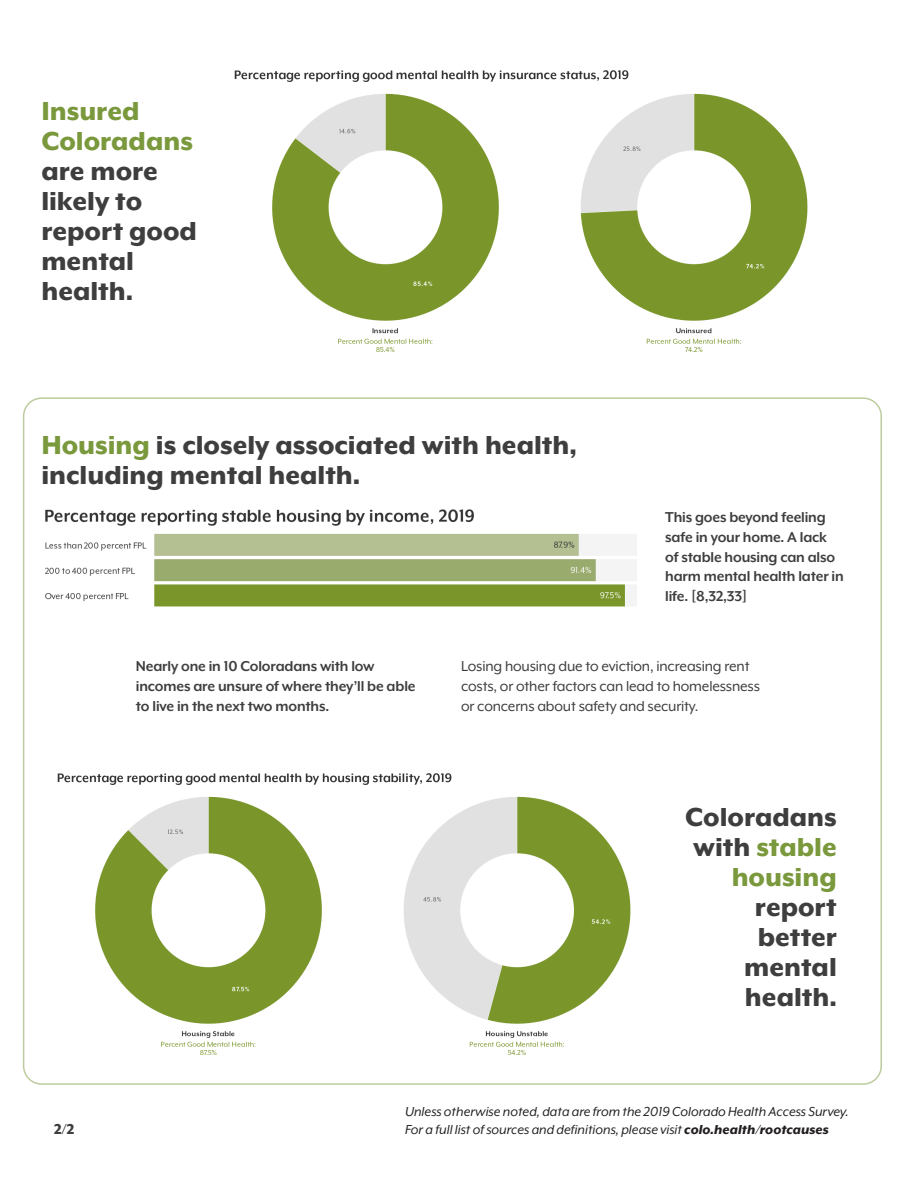
<style>
.page{position:relative;width:918px;height:1188px;background:#fff}
.page>*{position:absolute;margin:0;border:0;box-sizing:border-box;transform-origin:0 0}
.t1{font:800 30px/30px "Mr Eaves XL Mod OT";color:#3e3e3f}
.t2{font:700 16.5px/19.8px "Mr Eaves XL Mod OT";letter-spacing:-.01em;color:#3e3e3f}
.t3{font:16.5px/19.8px "Mr Eaves XL Mod OT";letter-spacing:-.01em;color:#3e3e3f}
.t4{font:800 16.5px "Mr Eaves XL Mod OT";color:#3e3e3f}
.t5{font:italic 15px/18px "Mr Eaves XL Mod OT";color:#231f20}
.s1{color:#7a983c}
.s2{font-weight:800}
</style>
<div class="page">
<img style="left:234px;top:70px;width:574px;height:282px">
<img style="left:45px;top:509px;width:592px;height:98px">
<img style="left:57px;top:773px;width:574px;height:282px">
<p class="t1" style="left:41px;top:96px;width:157px"><span class="s1">Insured<br>Coloradans </span>are more likely to report good mental health.</p>
<p class="t1" style="left:41px;top:430px;width:537px"><span class="s1">Housing</span> is closely associated with health, including mental health.</p>
<p class="t2" style="left:665px;top:507px;width:180px">This goes beyond feeling safe in your home. A lack of stable housing can also harm mental health later in life. [8,32,33]</p>
<p class="t2" style="left:136px;top:657px;width:281px">Nearly one in 10 Coloradans with low incomes are unsure of where they’ll be able to live in the next two months.</p>
<p class="t3" style="left:461px;top:657px;width:300px">Losing housing due to eviction, increasing rent costs, or other factors can lead to homelessness or concerns about safety and security.</p>
<p class="t4" style="left:54px;top:1121px;width:22px">2/2</p>
<p class="t1" style="left:685px;top:802px;width:153px;text-align:right">Coloradans with <span class="s1">stable housing </span>report better mental health.</p>
<p class="t5" style="left:405px;top:1102px;width:445px">Unless otherwise noted, data are from the 2019 Colorado Health Access Survey.<br>For a full list of sources and definitions, please visit <span class="s2">colo.health/rootcauses</span></p>
</div>
